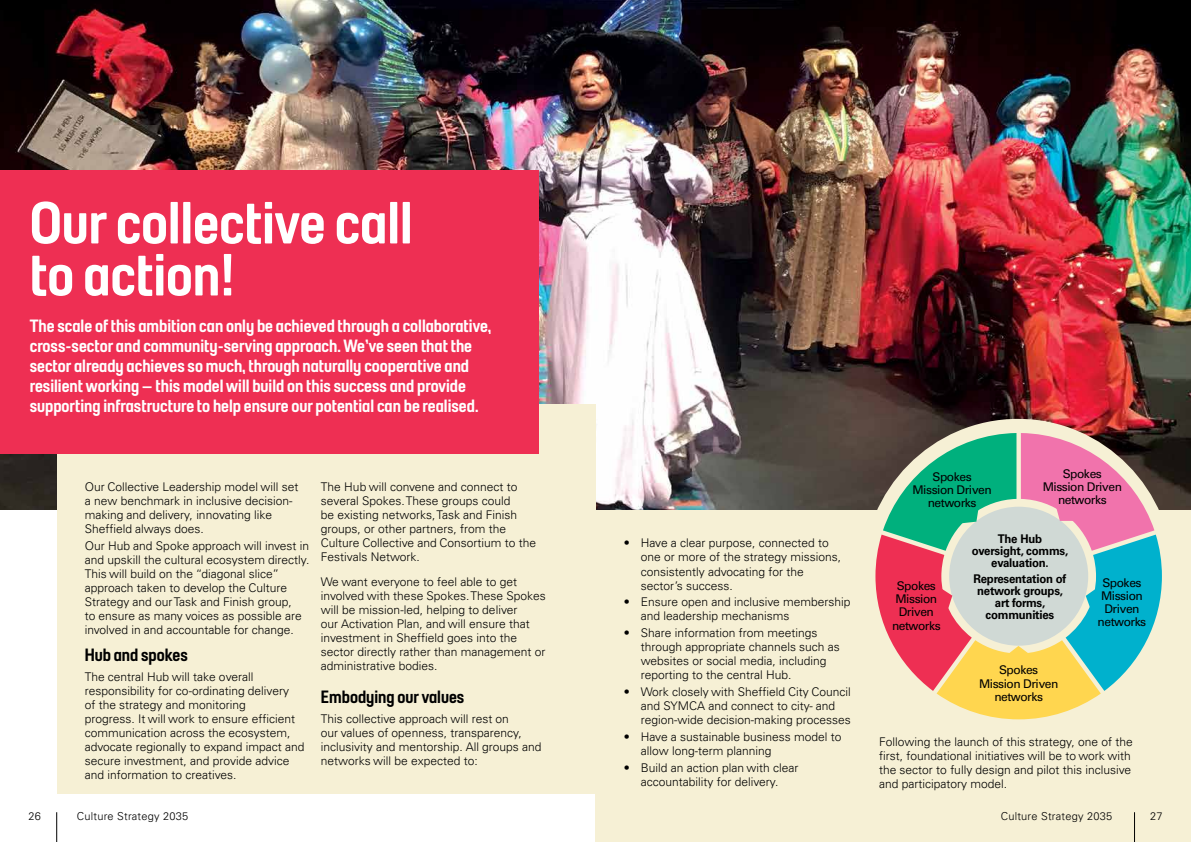
<style>
.page{position:relative;width:1191px;height:842px;background:#fff}
.page>*{position:absolute;margin:0;border:0;box-sizing:border-box;transform-origin:0 0}
.t1{font:60px/52px "Sheffield Headline";color:#fff}
.t2{font:18px/20px "Sheffield Headline";color:#fff}
.t3{font:18px "Sheffield Headline";color:#000}
.t4{font:300 12px/14px "Univers";color:#000}
.t5{font:12px/13.1px "Univers LT Std";letter-spacing:-.04em;color:#000;text-align:center}
.t6{font:700 12px/12px "Univers LT Std";letter-spacing:-.02em;color:#000;text-align:center;scale:.95 1}
.t7{font:300 11px "Univers";letter-spacing:.02em;color:#000}
</style>
<div class="page">
<div style="left:595px;top:482px;width:596px;height:360px;background:#f6f0d5"></div>
<img style="left:0;top:0;width:1191px;height:510px">
<div style="left:57px;top:404px;width:538px;height:390px;background:#f6f0d5"></div>
<div style="left:0;top:170px;width:539px;height:284px;background:#ee2f53"></div>
<div style="left:862px;top:419px;width:311px;height:314px;background:#f6f0d5;border-radius:50%"></div>
<svg style="left:875px;top:433px;width:286px;height:286px"></svg>
<hr style="left:56px;top:812px;width:1px;height:30px;background:#000">
<hr style="left:1134px;top:812px;width:1px;height:30px;background:#000">
<h1 class="t1" style="left:30px;top:195px;width:384px">Our collective call to action!</h1>
<p class="t2" style="left:30px;top:316px;width:463px">The scale of this ambition can only be achieved through a collaborative, cross-sector and community-serving approach. We’ve seen that the sector already achieves so much, through naturally cooperative and resilient working – this model will build on this success and provide supporting infrastructure to help ensure our potential can be realised.</p>
<p class="t4" style="left:85px;top:479px;width:215px">Our Collective Leadership model will set a new benchmark in inclusive decision&shy;making and delivery, innovating like Sheffield always does.</p>
<p class="t4" style="left:85px;top:538px;width:226px">Our Hub and Spoke approach will invest in and upskill the cultural ecosystem directly.<br>This will build on the “diagonal slice” approach taken to develop the Culture Strategy and our Task and Finish group,<br>to ensure as many voices as possible are involved in and accountable for change.</p>
<h2 class="t3" style="left:85px;top:643px;width:105px">Hub and spokes</h2>
<p class="t4" style="left:85px;top:669px;width:221px">The central Hub will take overall responsibility for co-ordinating delivery<br>of the strategy and monitoring<br>progress. It will work to ensure efficient communication across the ecosystem, advocate regionally to expand impact and secure investment, and provide advice and information to creatives.</p>
<p class="t4" style="left:321px;top:479px;width:217px">The Hub will convene and connect to several Spokes. These groups could<br>be existing networks, Task and Finish groups, or other partners, from the Culture Collective and Consortium to the Festivals Network.</p>
<p class="t4" style="left:321px;top:575px;width:226px">We want everyone to feel able to get involved with these Spokes. These Spokes will be mission-led, helping to deliver<br>our Activation Plan, and will ensure that investment in Sheffield goes into the sector directly rather than management or administrative bodies.</p>
<h2 class="t3" style="left:321px;top:686px;width:145px">Embodying our values</h2>
<p class="t4" style="left:321px;top:711px;width:222px">This collective approach will rest on<br>our values of openness, transparency, inclusivity and mentorship. All groups and networks will be expected to:</p>
<p class="t4" style="left:641px;top:536px;width:202px;text-indent:-17px">• Have a clear purpose, connected to one or more of the strategy missions, consistently advocating for the sector’s success.</p>
<p class="t4" style="left:641px;top:595px;width:211px;text-indent:-17px">• Ensure open and inclusive membership and leadership mechanisms</p>
<p class="t4" style="left:641px;top:626px;width:200px;text-indent:-17px">• Share information from meetings through appropriate channels such as websites or social media, including reporting to the central Hub.</p>
<p class="t4" style="left:641px;top:685px;width:211px;text-indent:-17px">• Work closely with Sheffield City Council and SYMCA and connect to city- and region-wide decision-making processes</p>
<p class="t4" style="left:641px;top:730px;width:202px;text-indent:-17px">• Have a sustainable business model to allow long-term planning</p>
<p class="t4" style="left:624px;top:760px;width:176px;text-align:center">• Build an action plan with clear accountability for delivery.</p>
<p class="t5" style="left:912px;top:470px;width:81px">Spokes<br>Mission Driven networks</p>
<p class="t5" style="left:1042px;top:467px;width:81px">Spokes<br>Mission Driven networks</p>
<p class="t5" style="left:892px;top:579px;width:50px">Spokes<br>Mission<br>Driven networks</p>
<p class="t6" style="left:972px;top:533px;width:103px">The Hub oversight, comms, evaluation.</p>
<p class="t6" style="left:973px;top:573px;width:99px">Representation of network groups, art forms, communities</p>
<p class="t5" style="left:979px;top:664px;width:81px">Spokes<br>Mission Driven networks</p>
<p class="t5" style="left:1097px;top:576px;width:50px">Spokes<br>Mission<br>Driven networks</p>
<p class="t4" style="left:879px;top:735px;width:255px">Following the launch of this strategy, one of the first, foundational initiatives will be to work with the sector to fully design and pilot this inclusive and participatory model.</p>
<p class="t7" style="left:28px;top:810px;width:14px">26</p>
<p class="t7" style="left:77px;top:810px;width:113px">Culture Strategy 2035</p>
<p class="t7" style="left:1000px;top:810px;width:113px">Culture Strategy 2035</p>
<p class="t7" style="left:1150px;top:810px;width:14px">27</p>
</div>
